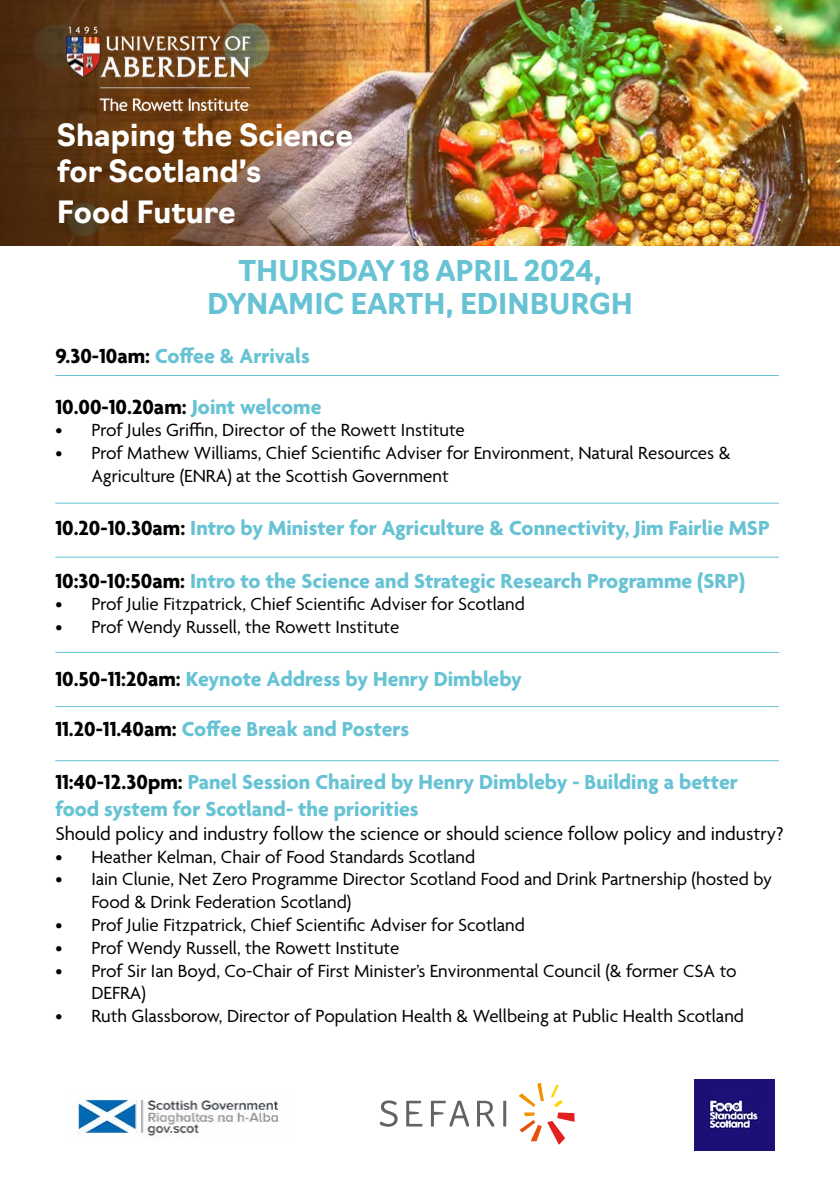
<style>
.page{position:relative;width:840px;height:1191px;background:#fff}
.page>*{position:absolute;margin:0;border:0;box-sizing:border-box;transform-origin:0 0}
.Title__h1{font:700 30px/36px "Navigo";color:#fff}
.Date_and_Venue__h2{font:700 28px "Navigo";color:#67c3d4}
.Event_date_and_title__h2{font:700 22px/26.4px "Agenda";color:#67c3d4}
.Event_date_and_title__h2-2{font:700 22px "Agenda";color:#000}
.Body_text__p{font:20px "Agenda";color:#000}
.Bullets__p{font:19px/22.8px "Agenda";color:#000}
.s1{color:#000}
.s2{color:#67c3d4}
</style>
<div class="page">
<img style="left:0;top:0;width:839px;height:246px">
<img style="left:66px;top:26px;width:183px;height:84px">
<img style="left:694px;top:1079px;width:80px;height:71px">
<svg style="left:519px;top:1082px;width:55px;height:62px"></svg>
<svg style="left:379px;top:1100px;width:18px;height:26px"></svg>
<svg style="left:406px;top:1100px;width:16px;height:26px"></svg>
<svg style="left:430px;top:1100px;width:38px;height:26px"></svg>
<svg style="left:477px;top:1100px;width:17px;height:26px"></svg>
<svg style="left:503px;top:1100px;width:3px;height:26px"></svg>
<img style="left:75px;top:1099px;width:206px;height:39px">
<hr style="left:55px;top:375px;width:723px;height:1px;background:#67c3d4">
<hr style="left:55px;top:503px;width:723px;height:1px;background:#67c3d4">
<hr style="left:55px;top:557px;width:723px;height:1px;background:#67c3d4">
<hr style="left:55px;top:652px;width:723px;height:1px;background:#67c3d4">
<hr style="left:55px;top:706px;width:723px;height:1px;background:#67c3d4">
<hr style="left:55px;top:760px;width:723px;height:1px;background:#67c3d4">
<h1 class="Title__h1" style="left:57px;top:114px;width:297px">Shaping the Science for Scotland’s</h1>
<h1 class="Title__h1" style="left:57px;top:191px;width:180px">Food Future</h1>
<h2 class="Date_and_Venue__h2" style="left:238px;top:249px;width:364px">THURSDAY 18 APRIL 2024,</h2>
<h2 class="Date_and_Venue__h2" style="left:207px;top:282px;width:427px">DYNAMIC EARTH, EDINBURGH</h2>
<h2 class="Event_date_and_title__h2" style="left:55px;top:344px;width:256px"><span class="s1">9.30-10am:</span> Coffee &amp; Arrivals</h2>
<h2 class="Event_date_and_title__h2-2" style="left:55px;top:395px;width:267px">10.00-10.20am: <span class="s2">Joint welcome</span></h2>
<p class="Bullets__p" style="left:55px;top:420px;width:411px">• Prof Jules Griffin, Director of the Rowett Institute</p>
<p class="Bullets__p" style="left:91px;top:443px;width:640px;text-indent:-36px">• Prof Mathew Williams, Chief Scientific Adviser for Environment, Natural Resources &amp;<br>Agriculture (ENRA) at the Scottish Government</p>
<h2 class="Event_date_and_title__h2" style="left:55px;top:516px;width:715px"><span class="s1">10.20-10.30am:</span> Intro by Minister for Agriculture &amp; Connectivity, Jim Fairlie MSP</h2>
<h2 class="Event_date_and_title__h2" style="left:55px;top:569px;width:691px"><span class="s1">10:30-10:50am:</span> Intro to the Science and Strategic Research Programme (SRP)</h2>
<p class="Bullets__p" style="left:55px;top:594px;width:470px">• Prof Julie Fitzpatrick, Chief Scientific Adviser for Scotland</p>
<p class="Bullets__p" style="left:55px;top:617px;width:345px">• Prof Wendy Russell, the Rowett Institute</p>
<h2 class="Event_date_and_title__h2" style="left:55px;top:667px;width:468px"><span class="s1">10.50-11:20am:</span> Keynote Address by Henry Dimbleby</h2>
<h2 class="Event_date_and_title__h2" style="left:55px;top:717px;width:355px"><span class="s1">11.20-11.40am:</span> Coffee Break and Posters</h2>
<h2 class="Event_date_and_title__h2" style="left:55px;top:770px;width:683px"><span class="s1">11:40-12.30pm:</span> Panel Session Chaired by Henry Dimbleby - Building a better food system for Scotland- the priorities</h2>
<p class="Body_text__p" style="left:55px;top:822px;width:729px">Should policy and industry follow the science or should science follow policy and industry?</p>
<p class="Bullets__p" style="left:55px;top:846px;width:421px">• Heather Kelman, Chair of Food Standards Scotland</p>
<p class="Bullets__p" style="left:91px;top:869px;width:682px;text-indent:-36px">• Iain Clunie, Net Zero Programme Director Scotland Food and Drink Partnership (hosted by<br>Food &amp; Drink Federation Scotland)</p>
<p class="Bullets__p" style="left:55px;top:914px;width:470px">• Prof Julie Fitzpatrick, Chief Scientific Adviser for Scotland</p>
<p class="Bullets__p" style="left:55px;top:937px;width:345px">• Prof Wendy Russell, the Rowett Institute</p>
<p class="Bullets__p" style="left:91px;top:960px;width:646px;text-indent:-36px">• Prof Sir Ian Boyd, Co-Chair of First Minister’s Environmental Council (&amp; former CSA to<br>DEFRA)</p>
<p class="Bullets__p" style="left:55px;top:1005px;width:689px">• Ruth Glassborow, Director of Population Health &amp; Wellbeing at Public Health Scotland</p>
</div>
